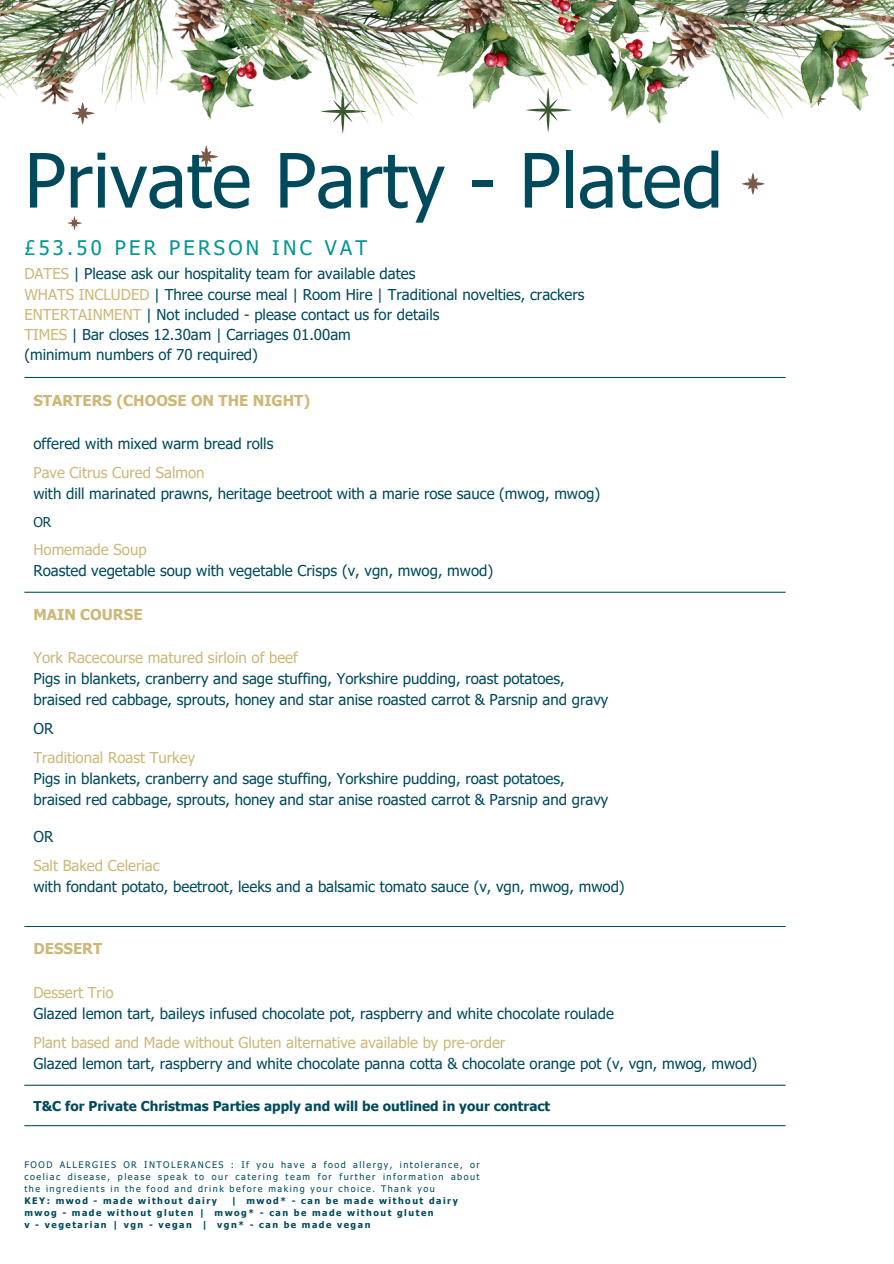
<style>
.page{position:relative;width:894px;height:1264px;background:#fff}
.page>*{position:absolute;margin:0;border:0;box-sizing:border-box;transform-origin:0 0}
.t1{font:75px "Tahoma";color:#004a5c}
.t2{font:20.1px "Tahoma";letter-spacing:.165em;color:#009695}
.t3{font:15px/20.2px "Tahoma";color:#004a5c}
.t4{font:15px "Tahoma";color:#cdb879}
.t5{font:700 15px "Tahoma";color:#cdb879}
.t6{font:700 13.5px "Tahoma";color:#004a5c}
.t7{font:13.5px "Tahoma";color:#004a5c}
.t8{font:9px/12px "Tahoma";letter-spacing:.165em;color:#004a5c;text-align:justify}
.t9{font:700 9px "Tahoma";letter-spacing:.165em;color:#004a5c}
.s1{color:#cdb879}
</style>
<div class="page">
<svg style="left:547px;top:124px;width:3px;height:8px"></svg>
<svg style="left:341px;top:124px;width:3px;height:10px"></svg>
<svg style="left:195px;top:145px;width:23px;height:23px"></svg>
<svg style="left:741px;top:172px;width:23px;height:23px"></svg>
<svg style="left:67px;top:216px;width:15px;height:14px"></svg>
<img style="left:0;top:0;width:893px;height:124px">
<hr style="left:24px;top:591px;width:761px;height:1px;background:#004a5c">
<hr style="left:24px;top:926px;width:761px;height:1px;background:#004a5c">
<hr style="left:24px;top:1084px;width:761px;height:1px;background:#004a5c">
<hr style="left:24px;top:1125px;width:761px;height:1px;background:#004a5c">
<hr style="left:24px;top:377px;width:761px;height:1px;background:#004a5c">
<p class="t1" style="left:24px;top:132px;width:700px">Private Party - Plated</p>
<p class="t2" style="left:24px;top:235px;width:344px">£53.50 PER PERSON INC VAT</p>
<p class="t3" style="left:24px;top:263px;width:561px"><span class="s1">DATES</span> | Please ask our hospitality team for available dates<br><span class="s1">WHATS INCLUDED</span> | Three course meal | Room Hire | Traditional novelties, crackers <span class="s1">ENTERTAINMENT</span> | Not included - please contact us for details<br><span class="s1">TIMES</span> | Bar closes 12.30am | Carriages 01.00am<br>(minimum numbers of 70 required)</p>
<p class="t5" style="left:33px;top:390px;width:278px">STARTERS (CHOOSE ON THE NIGHT)</p>
<p class="t3" style="left:33px;top:433px;width:241px">offered with mixed warm bread rolls</p>
<p class="t4" style="left:33px;top:463px;width:173px">Pave Citrus Cured Salmon</p>
<p class="t3" style="left:33px;top:483px;width:568px">with dill marinated prawns, heritage beetroot with a marie rose sauce (mwog, mwog)</p>
<p class="t7" style="left:33px;top:513px;width:19px">OR</p>
<p class="t4" style="left:33px;top:540px;width:115px">Homemade Soup</p>
<p class="t3" style="left:33px;top:560px;width:461px">Roasted vegetable soup with vegetable Crisps (v, vgn, mwog, mwod)</p>
<p class="t5" style="left:33px;top:605px;width:111px">MAIN COURSE</p>
<p class="t4" style="left:33px;top:648px;width:266px">York Racecourse matured sirloin of beef</p>
<p class="t3" style="left:33px;top:668px;width:532px">Pigs in blankets, cranberry and sage stuffing, Yorkshire pudding, roast potatoes,</p>
<p class="t3" style="left:33px;top:689px;width:576px">braised red cabbage, sprouts, honey and star anise roasted carrot &amp; Parsnip and gravy</p>
<p class="t3" style="left:33px;top:718px;width:21px">OR</p>
<p class="t4" style="left:33px;top:748px;width:163px">Traditional Roast Turkey</p>
<p class="t3" style="left:33px;top:768px;width:532px">Pigs in blankets, cranberry and sage stuffing, Yorkshire pudding, roast potatoes,</p>
<p class="t3" style="left:33px;top:789px;width:576px">braised red cabbage, sprouts, honey and star anise roasted carrot &amp; Parsnip and gravy</p>
<p class="t3" style="left:33px;top:826px;width:21px">OR</p>
<p class="t4" style="left:33px;top:856px;width:128px">Salt Baked Celeriac</p>
<p class="t3" style="left:33px;top:876px;width:592px">with fondant potato, beetroot, leeks and a balsamic tomato sauce (v, vgn, mwog, mwod)</p>
<p class="t5" style="left:33px;top:939px;width:70px">DESSERT</p>
<p class="t4" style="left:33px;top:982px;width:82px">Dessert Trio</p>
<p class="t3" style="left:33px;top:1002px;width:582px">Glazed lemon tart, baileys infused chocolate pot, raspberry and white chocolate roulade</p>
<p class="t4" style="left:33px;top:1032px;width:473px">Plant based and Made without Gluten alternative available by pre-order</p>
<p class="t3" style="left:33px;top:1052px;width:725px">Glazed lemon tart, raspberry and white chocolate panna cotta &amp; chocolate orange pot (v, vgn, mwog, mwod)</p>
<p class="t6" style="left:33px;top:1097px;width:518px">T&amp;C for Private Christmas Parties apply and will be outlined in your contract</p>
<p class="t8" style="left:24px;top:1158px;width:456px">FOOD ALLERGIES OR INTOLERANCES : If you have a food allergy, intolerance, or coeliac disease, please speak to our catering team for further information about the ingredients in the food and drink before making your choice. Thank you</p>
<h1 class="t9" style="left:24px;top:1194px;width:194px">KEY: mwod - made without dairy</h1>
<h1 class="t9" style="left:231px;top:1194px;width:228px">| mwod* - can be made without dairy</h1>
<h2 class="t9" style="left:24px;top:1206px;width:410px">mwog - made without gluten | mwog* - can be made without gluten</h2>
<h3 class="t9" style="left:24px;top:1218px;width:347px">v - vegetarian | vgn - vegan | vgn* - can be made vegan</h3>
</div>
